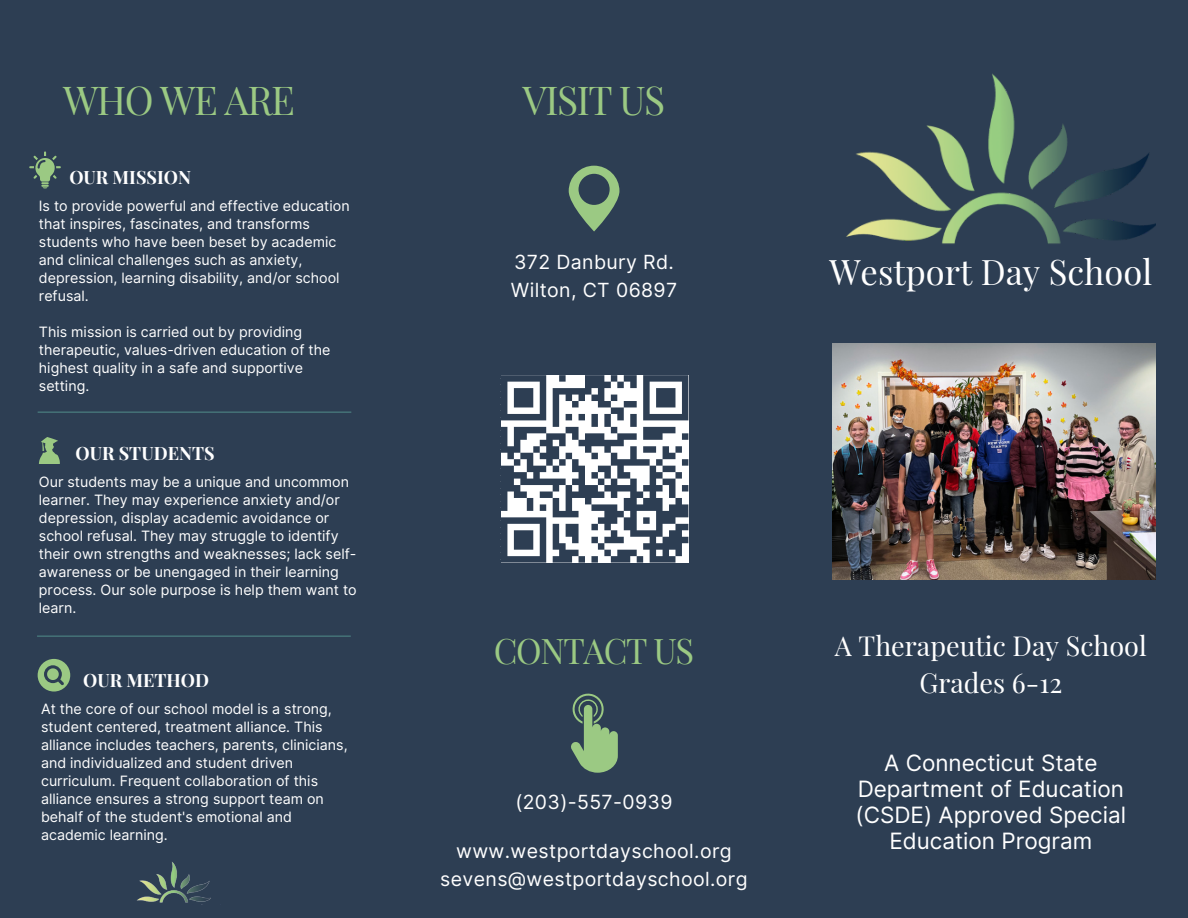
<style>
.page{position:relative;width:1188px;height:918px;background:#2d3e53}
.page>*{position:absolute;margin:0;border:0;box-sizing:border-box;transform-origin:0 0}
.t1{font:39px "Playfair Display SC";letter-spacing:-.04em;color:#9bc983}
.t2{font:34.5px "Playfair Display";color:#fff}
.t3{font:34.5px "Playfair Display SC";letter-spacing:-.04em;color:#9bc983}
.t4{font:27px "Playfair Display";color:#fff}
.t5{font:22.5px/25.8px "Inter";color:#fff;text-align:center}
.t6{font:19.5px "Inter";letter-spacing:.02em;color:#fff}
.t7{font:700 18px "Playfair Display SC";color:#fff}
.t8{font:14.25px/18px "Inter";color:#fff}
</style>
<div class="page">
<svg style="left:569px;top:166px;width:50px;height:66px"></svg>
<hr style="left:38px;top:412px;width:313px;height:1px;background:#4c8484">
<hr style="left:37px;top:636px;width:314px;height:1px;background:#4c8484">
<svg style="left:39px;top:437px;width:21px;height:27px"></svg>
<svg style="left:38px;top:659px;width:32px;height:33px"></svg>
<svg style="left:571px;top:693px;width:47px;height:80px"></svg>
<svg style="left:29px;top:151px;width:32px;height:37px"></svg>
<img style="left:137px;top:862px;width:74px;height:41px">
<svg style="left:501px;top:375px;width:187px;height:188px"></svg>
<img style="left:846px;top:73px;width:310px;height:171px">
<img style="left:832px;top:343px;width:323px;height:236px">
<p class="t1" style="left:63px;top:73px;width:233px">WHO WE ARE</p>
<p class="t1" style="left:523px;top:73px;width:144px">VISIT US</p>
<p class="t7" style="left:69px;top:164px;width:123px">OUR MISSION</p>
<p class="t8" style="left:39px;top:197px;width:312px">Is to provide powerful and effective education that inspires, fascinates, and transforms students who have been beset by academic and clinical challenges such as anxiety, depression, learning disability, and/or school refusal.</p>
<p class="t8" style="left:39px;top:323px;width:293px">This mission is carried out by providing therapeutic, values-driven education of the highest quality in a safe and supportive setting.</p>
<p class="t7" style="left:76px;top:440px;width:141px">OUR STUDENTS</p>
<p class="t8" style="left:39px;top:473px;width:319px">Our students may be a unique and uncommon learner. They may experience anxiety and/or depression, display academic avoidance or school refusal. They may struggle to identify their own strengths and weaknesses; lack self&shy;awareness or be unengaged in their learning process. Our sole purpose is help them want to learn.</p>
<p class="t7" style="left:83px;top:668px;width:127px">OUR METHOD</p>
<p class="t8" style="left:41px;top:700px;width:308px">At the core of our school model is a strong, student centered, treatment alliance. This alliance includes teachers, parents, clinicians, and individualized and student driven curriculum. Frequent collaboration of this alliance ensures a strong support team on behalf of the student's emotional and academic learning.</p>
<p class="t6" style="left:514px;top:250px;width:161px">372 Danbury Rd.</p>
<p class="t6" style="left:511px;top:278px;width:168px">Wilton, CT 06897</p>
<p class="t2" style="left:829px;top:248px;width:324px">Westport Day School</p>
<p class="t3" style="left:494px;top:627px;width:202px">CONTACT US</p>
<p class="t4" style="left:835px;top:627px;width:313px">A Therapeutic Day School</p>
<p class="t4" style="left:919px;top:664px;width:144px">Grades 6-12</p>
<p class="t6" style="left:515px;top:790px;width:159px">(203)-557-0939</p>
<p class="t6" style="left:456px;top:839px;width:277px">www.westportdayschool.org</p>
<p class="t6" style="left:440px;top:867px;width:309px">sevens@westportdayschool.org</p>
<p class="t5" style="left:856px;top:750px;width:272px">A Connecticut State<br>Department of Education (CSDE) Approved Special<br>Education Program</p>
</div>
